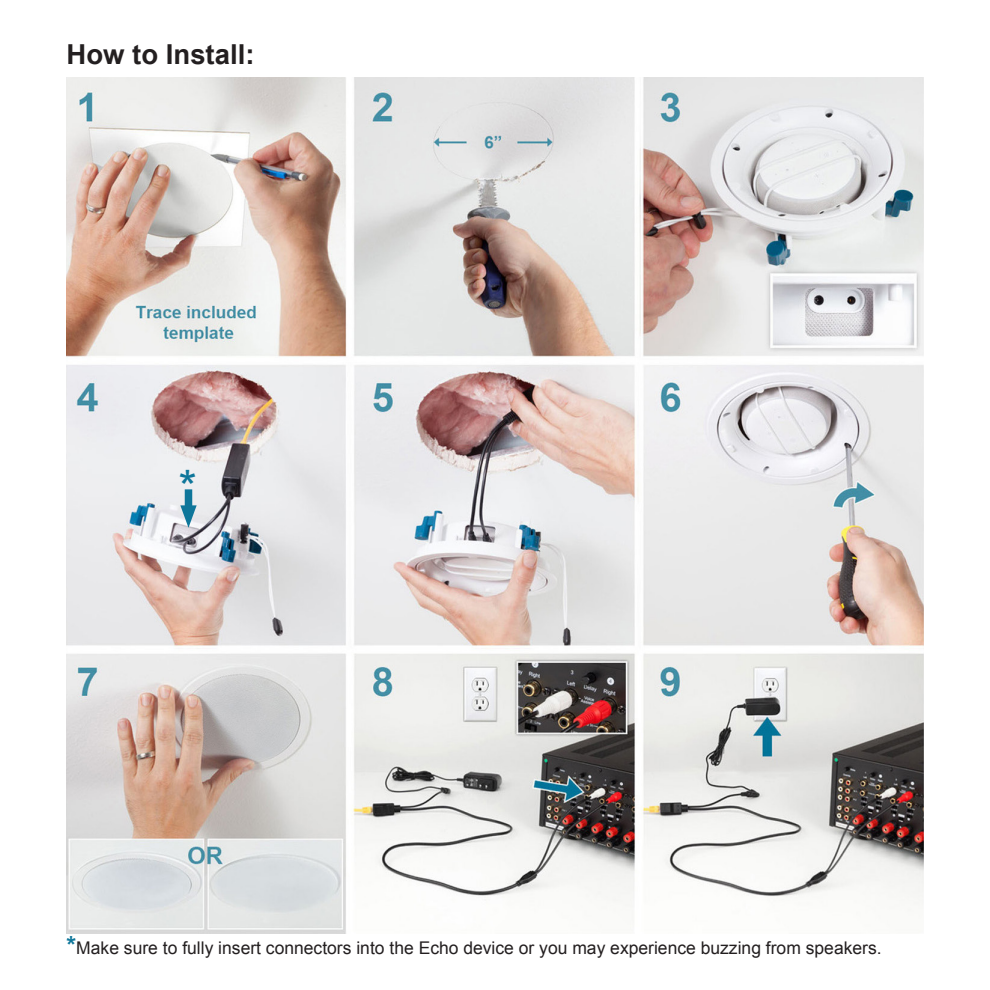
<style>
.page{position:relative;width:990px;height:990px;background:#fff}
.page>*{position:absolute;margin:0;border:0;box-sizing:border-box;transform-origin:0 0}
.t1{font:47.5px "Arial";color:#0e769a}
.t2{font:700 27.5px "Arial";color:#231f20}
.t3{font:17.5px "Arial";color:#231f20}
.s1{font-weight:700;font-size:25px;color:#0e769a}
</style>
<div class="page">
<img style="left:67px;top:77px;width:856px;height:856px">
<div style="left:185px;top:489px;width:7px;height:23px;background:#0e769a"></div>
<svg style="left:180px;top:505px;width:17px;height:23px"></svg>
<p class="t2" style="left:67px;top:36px;width:189px">How to Install:</p>
<p class="t1" style="left:179px;top:457px;width:20px">*</p>
<p class="t3" style="left:67px;top:936px;width:817px"><span class="s1">*</span>Make sure to fully insert connectors into the Echo device or you may experience buzzing from speakers.</p>
</div>
